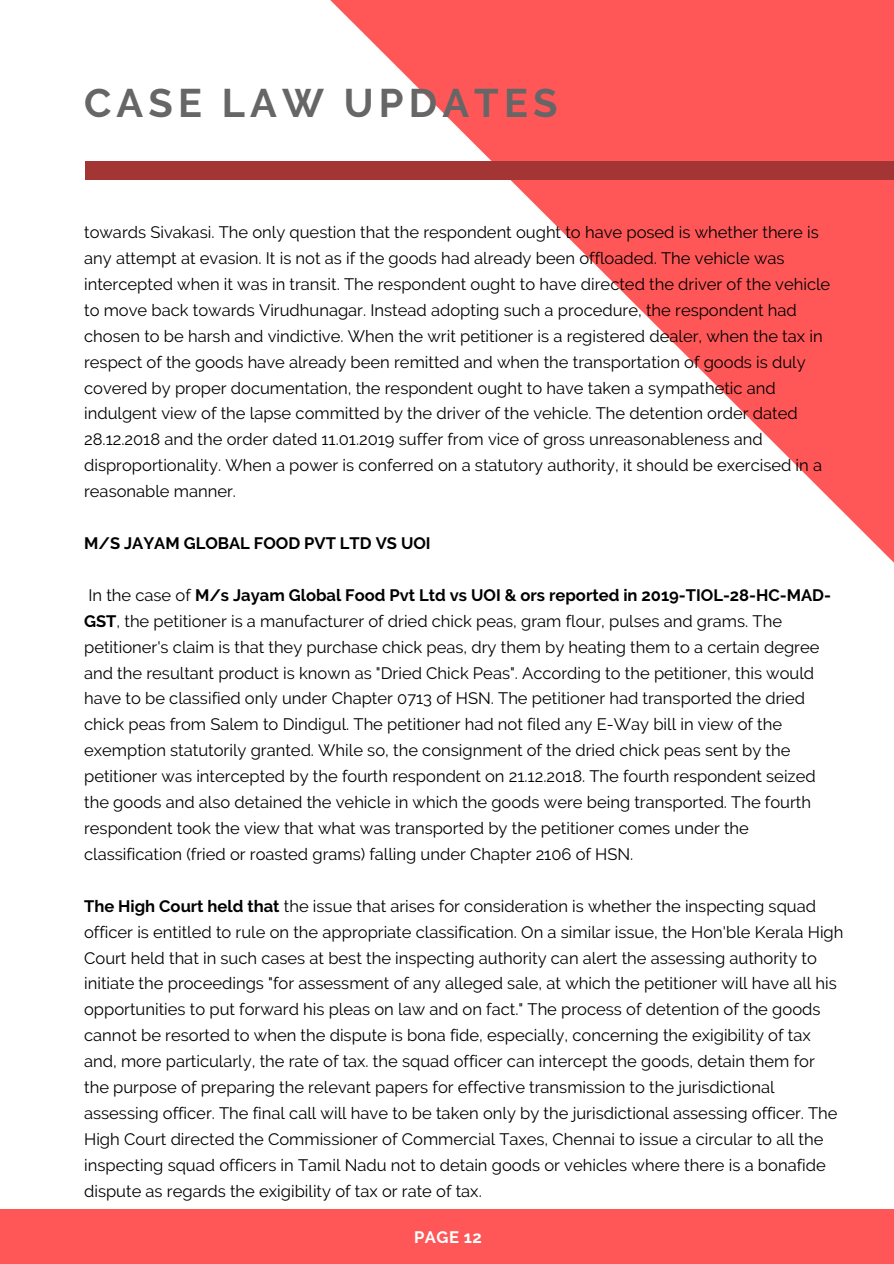
<style>
.page{position:relative;width:894px;height:1264px;background:#fff}
.page>*{position:absolute;margin:0;border:0;box-sizing:border-box;transform-origin:0 0}
.t1{font:700 39.75px "Raleway";letter-spacing:.13em;color:#666}
.t2{font:16.5px/26px "Raleway";color:#000}
.t3{font:700 16.5px "Raleway";color:#000}
.t4{font:700 16.5px "Raleway";letter-spacing:.03em;color:#fff}
.s1{font-weight:700}
</style>
<div class="page">
<svg style="left:125px;top:0;width:768px;height:562px"></svg>
<div style="left:85px;top:161px;width:808px;height:18px;background:#a43535"></div>
<div style="left:0;top:1208px;width:893px;height:55px;background:#ff5757"></div>
<h1 class="t1" style="left:84px;top:79px;width:474px">CASE LAW UPDATES</h1>
<p class="t2" style="left:84px;top:219px;width:747px">towards Sivakasi. The only question that the respondent ought to have posed is whether there is any attempt at evasion. It is not as if the goods had already been offloaded. The vehicle was intercepted when it was in transit. The respondent ought to have directed the driver of the vehicle to move back towards Virudhunagar. Instead adopting such a procedure, the respondent had chosen to be harsh and vindictive. When the writ petitioner is a registered dealer, when the tax in respect of the goods have already been remitted and when the transportation of goods is duly covered by proper documentation, the respondent ought to have taken a sympathetic and indulgent view of the lapse committed by the driver of the vehicle. The detention order dated 28.12.2018 and the order dated 11.01.2019 suffer from vice of gross unreasonableness and disproportionality. When a power is conferred on a statutory authority, it should be exercised in a reasonable manner.</p>
<p class="t3" style="left:84px;top:533px;width:348px">M/S JAYAM GLOBAL FOOD PVT LTD VS UOI</p>
<p class="t2" style="left:84px;top:582px;width:748px">In the case of <span class="s1">M/s Jayam Global Food Pvt Ltd vs UOI &amp; ors reported in 2019-TIOL-28-HC-MAD-GST</span>, the petitioner is a manufacturer of dried chick peas, gram flour, pulses and grams. The petitioner's claim is that they purchase chick peas, dry them by heating them to a certain degree and the resultant product is known as "Dried Chick Peas". According to the petitioner, this would have to be classified only under Chapter 0713 of HSN. The petitioner had transported the dried chick peas from Salem to Dindigul. The petitioner had not filed any E-Way bill in view of the exemption statutorily granted. While so, the consignment of the dried chick peas sent by the petitioner was intercepted by the fourth respondent on 21.12.2018. The fourth respondent seized the goods and also detained the vehicle in which the goods were being transported. The fourth respondent took the view that what was transported by the petitioner comes under the classification (fried or roasted grams) falling under Chapter 2106 of HSN.</p>
<p class="t2" style="left:84px;top:893px;width:760px"><span class="s1">The High Court held that</span> the issue that arises for consideration is whether the inspecting squad officer is entitled to rule on the appropriate classification. On a similar issue, the Hon'ble Kerala High Court held that in such cases at best the inspecting authority can alert the assessing authority to initiate the proceedings "for assessment of any alleged sale, at which the petitioner will have all his opportunities to put forward his pleas on law and on fact." The process of detention of the goods cannot be resorted to when the dispute is bona fide, especially, concerning the exigibility of tax and, more particularly, the rate of tax. the squad officer can intercept the goods, detain them for the purpose of preparing the relevant papers for effective transmission to the jurisdictional assessing officer. The final call will have to be taken only by the jurisdictional assessing officer. The High Court directed the Commissioner of Commercial Taxes, Chennai to issue a circular to all the inspecting squad officers in Tamil Nadu not to detain goods or vehicles where there is a bonafide dispute as regards the exigibility of tax or rate of tax.</p>
<p class="t4" style="left:414px;top:1227px;width:69px">PAGE 12</p>
</div>
